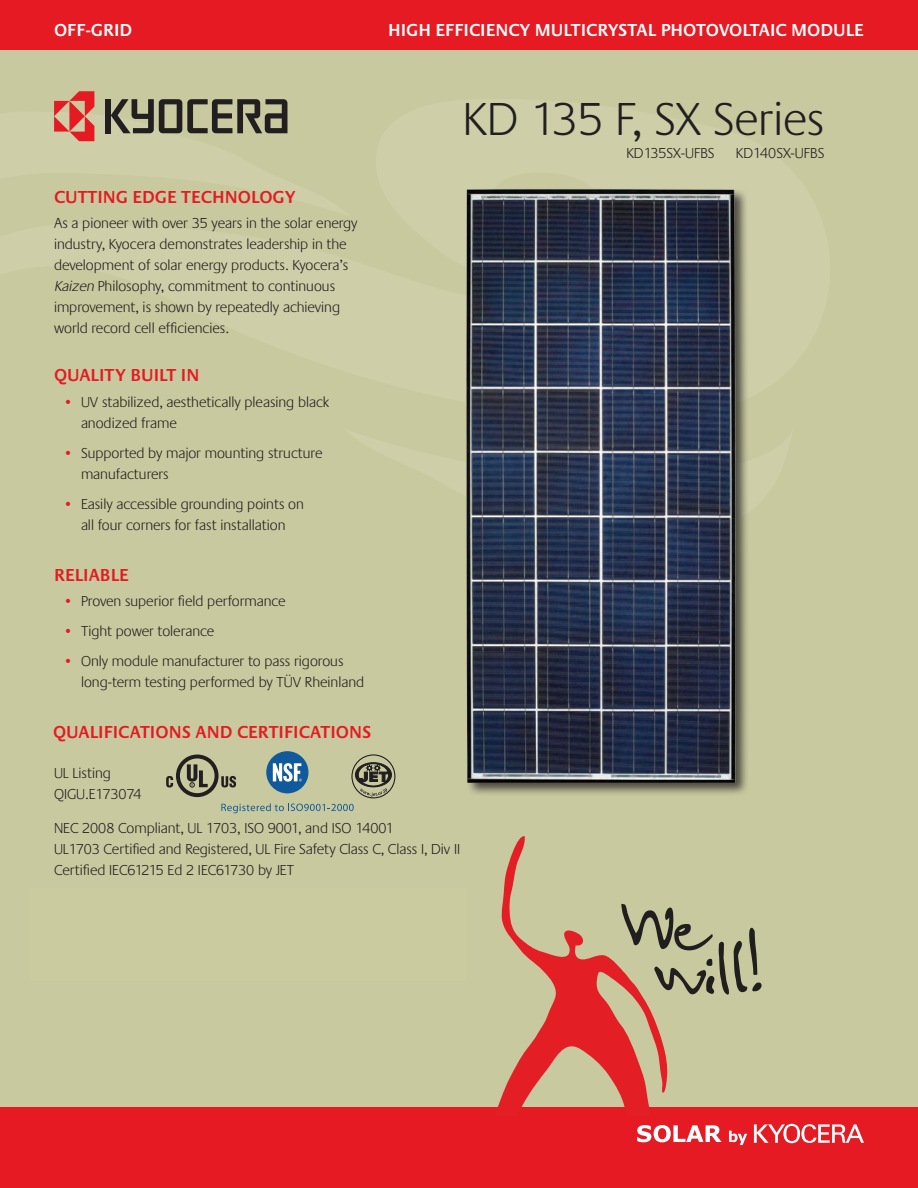
<style>
.page{position:relative;width:918px;height:1188px;background:#c9c99f}
.page>*{position:absolute;margin:0;border:0;box-sizing:border-box;transform-origin:0 0}
.t1{font:300 48px "Praxis";color:#231f20}
.t2{font:600 18px "Praxis";color:#e51a23}
.t3{font:600 18px "Praxis";color:#fff}
.t4{font:300 15px/21px "Praxis";color:#231f20}
.s1{font-style:italic}
.s2{color:#e51a23}
</style>
<div class="page">
<div style="left:0;top:1107px;width:918px;height:81px;background:#e51a23"></div>
<svg style="left:637px;top:1125px;width:85px;height:17px"></svg>
<svg style="left:729px;top:1131px;width:18px;height:14px"></svg>
<svg style="left:754px;top:1124px;width:110px;height:19px"></svg>
<svg style="left:668px;top:907px;width:94px;height:88px"></svg>
<svg style="left:498px;top:836px;width:170px;height:271px"></svg>
<div style="left:0;top:0;width:918px;height:50px;background:#e51a23"></div>
<svg style="left:54px;top:91px;width:234px;height:51px"></svg>
<img style="left:466px;top:189px;width:281px;height:605px">
<svg style="left:266px;top:751px;width:42px;height:42px"></svg>
<svg style="left:166px;top:754px;width:229px;height:59px"></svg>
<p class="t3" style="left:54px;top:20px;width:80px">OFF-GRID</p>
<p class="t3" style="left:388px;top:20px;width:477px">HIGH EFFICIENCY MULTICRYSTAL PHOTOVOLTAIC MODULE</p>
<p class="t2" style="left:54px;top:187px;width:23px">CUTTING</p>
<p class="t2" style="left:132px;top:187px;width:22px">EDGE</p>
<p class="t2" style="left:181px;top:187px;width:23px">TECHNOLOGY</p>
<p class="t4" style="left:54px;top:213px;width:305px">As a pioneer with over 35 years in the solar energy industry, Kyocera demonstrates leadership in the development of solar energy products. Kyocera’s <span class="s1">Kaizen</span> Philosophy, commitment to continuous improvement, is shown by repeatedly achieving world record cell efficiencies.</p>
<p class="t2" style="left:54px;top:365px;width:24px">QUALITY</p>
<p class="t2" style="left:130px;top:365px;width:21px">BUILT</p>
<p class="t2" style="left:181px;top:365px;width:17px">IN</p>
<p class="t4" style="left:81px;top:391px;width:250px;text-indent:-18px"><span class="s2">•</span> UV stabilized, aesthetically pleasing black anodized frame</p>
<p class="t4" style="left:81px;top:442px;width:243px;text-indent:-18px"><span class="s2">•</span> Supported by major mounting structure manufacturers</p>
<p class="t4" style="left:63px;top:493px;width:242px;text-align:center"><span class="s2">•</span> Easily accessible grounding points on all four corners for fast installation</p>
<p class="t2" style="left:54px;top:565px;width:21px">RELIABLE</p>
<p class="t4" style="left:63px;top:591px;width:224px"><span class="s2">•</span> Proven superior field performance</p>
<p class="t4" style="left:63px;top:621px;width:153px"><span class="s2">•</span> Tight power tolerance</p>
<p class="t4" style="left:81px;top:651px;width:285px;text-indent:-18px"><span class="s2">•</span> Only module manufacturer to pass rigorous long-term testing performed by TÜV Rheinland</p>
<p class="t2" style="left:53px;top:722px;width:24px">QUALIFICATIONS</p>
<p class="t2" style="left:195px;top:722px;width:13px">AND</p>
<p class="t2" style="left:237px;top:722px;width:22px">CERTIFICATIONS</p>
<h1 class="t1" style="left:463px;top:94px;width:363px">KD 135 F, SX Series</h1>
<p class="t4" style="left:626px;top:143px;width:90px">KD135SX-UFBS</p>
<p class="t4" style="left:736px;top:143px;width:90px">KD140SX-UFBS</p>
<p class="t4" style="left:54px;top:763px;width:89px">UL Listing<br>QIGU.E173074</p>
<p class="t4" style="left:54px;top:818px;width:408px">NEC 2008 Compliant, UL 1703, ISO 9001, and ISO 14001<br>UL1703 Certified and Registered, UL Fire Safety Class C, Class I, Div II<br>Certified IEC61215 Ed 2 IEC61730 by JET</p>
</div>
